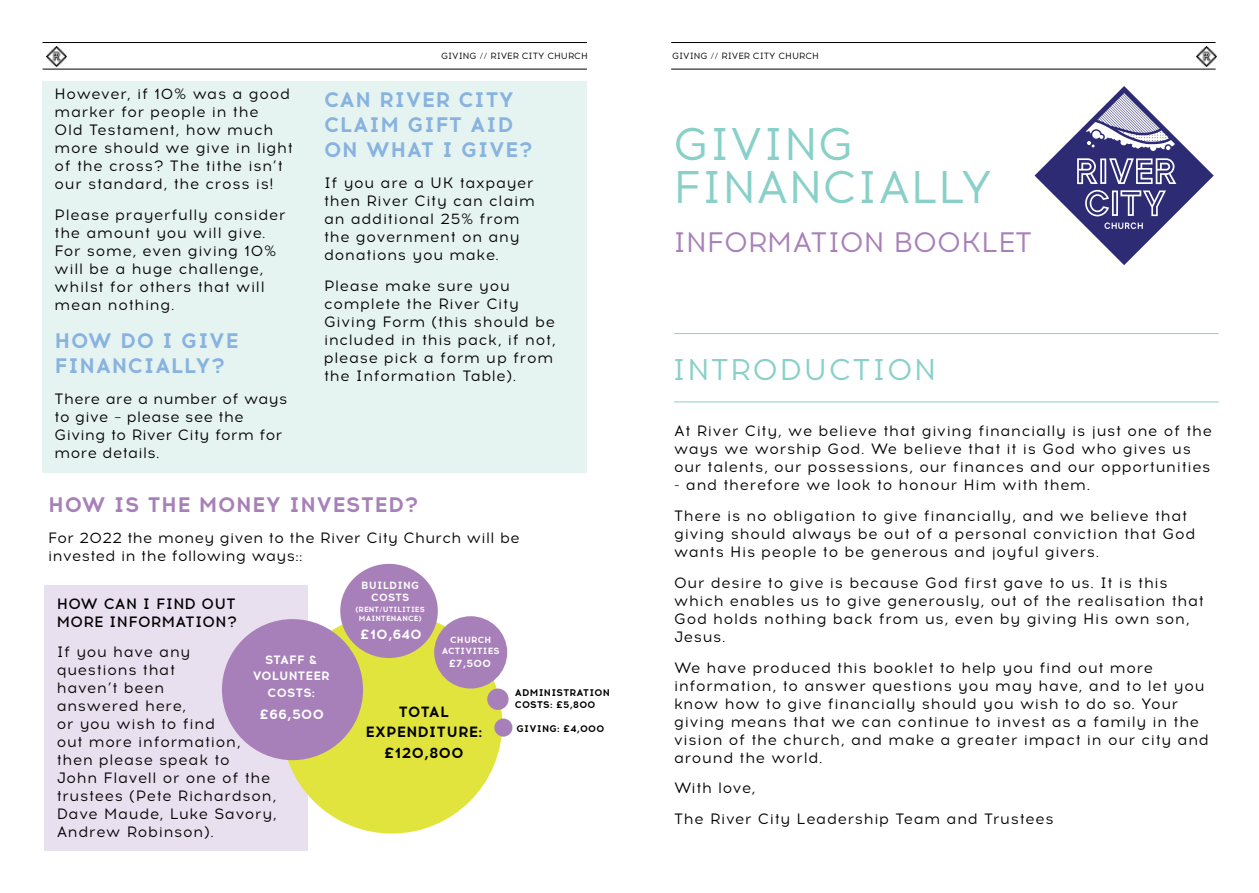
<style>
.page{position:relative;width:1259px;height:893px;background:#fff}
.page>*{position:absolute;margin:0;border:0;box-sizing:border-box;transform-origin:0 0}
.t1{font:45.75px/42.2px "Acrom";color:#89d0c8}
.t2{font:30px "Acrom";letter-spacing:.05em;color:#89d0c8}
.t3{font:28.2px "Acrom";color:#a880b9}
.t4{font:700 21px/25.2px "Acrom";letter-spacing:.025em;color:#88b2df}
.t5{font:700 21px "Acrom";letter-spacing:.025em;color:#a880b9}
.t6{font:15px/18px "Acrom";letter-spacing:.05em;color:#000}
.t7{font:15px/18px "Acrom";letter-spacing:.03em;color:#000}
.t8{font:500 15px/18px "Acrom";letter-spacing:.025em;color:#000}
.t9{font:700 14.85px/20.7px "Acrom";letter-spacing:.025em;color:#000;text-align:center}
.t10{font:700 13.65px "Acrom";letter-spacing:.025em;color:#fff}
.t11{font:700 12.15px/17px "Acrom";letter-spacing:.025em;color:#fff;text-align:center}
.t12{font:700 10.5px/12.6px "Acrom";letter-spacing:.025em;color:#fff;text-align:center}
.t13{font:700 9.75px/12px "Acrom";letter-spacing:.025em;color:#000}
.t14{font:9px "Acrom";color:#000}
.t15{font:700 9px/10.8px "Acrom";letter-spacing:.025em;color:#fff;text-align:center}
.t16{font:700 7.5px/9px "Acrom";letter-spacing:.025em;color:#fff;text-align:center}
</style>
<div class="page">
<div style="left:44px;top:585px;width:263px;height:265px;background:#e8dfef"></div>
<div style="left:43px;top:81px;width:544px;height:391px;background:#e6f4f1"></div>
<svg style="left:1034px;top:86px;width:179px;height:179px"></svg>
<hr style="left:674px;top:402px;width:544px;height:1px;background:#89d0c8">
<hr style="left:674px;top:333px;width:544px;height:1px;background:#89d0c8">
<div style="left:281px;top:613px;width:221px;height:220px;background:#e1e43c;border-radius:50%"></div>
<div style="left:222px;top:619px;width:141px;height:141px;background:#a880b9;border-radius:50%"></div>
<div style="left:340px;top:564px;width:98px;height:94px;background:#a880b9;border-radius:50%"></div>
<div style="left:434px;top:616px;width:73px;height:73px;background:#a880b9;border-radius:50%"></div>
<div style="left:487px;top:689px;width:21px;height:21px;background:#a880b9;border-radius:50%"></div>
<div style="left:494px;top:718px;width:18px;height:19px;background:#a880b9;border-radius:50%"></div>
<hr style="left:43px;top:42px;width:544px;height:1px;background:#000">
<hr style="left:43px;top:69px;width:544px;height:1px;background:#000">
<img style="left:46px;top:46px;width:20px;height:21px">
<hr style="left:671px;top:42px;width:544px;height:1px;background:#000">
<hr style="left:671px;top:69px;width:544px;height:1px;background:#000">
<img style="left:1196px;top:46px;width:20px;height:21px">
<p class="t14" style="left:441px;top:50px;width:148px">GIVING // RIVER CITY CHURCH</p>
<p class="t14" style="left:672px;top:50px;width:148px">GIVING // RIVER CITY CHURCH</p>
<p class="t6" style="left:55px;top:85px;width:240px">However, if 10% was a good marker for people in the<br>Old Testament, how much more should we give in light of the cross? The tithe isn’t our standard, the cross is!</p>
<p class="t6" style="left:55px;top:206px;width:232px">Please prayerfully consider the amount you will give.<br>For some, even giving 10% will be a huge challenge, whilst for others that will mean nothing.</p>
<h3 class="t4" style="left:55px;top:328px;width:185px">HOW DO I GIVE<br>FINANCIALLY?</h3>
<p class="t7" style="left:55px;top:390px;width:234px">There are a number of ways to give – please see the<br>Giving to River City form for more details.</p>
<h3 class="t4" style="left:324px;top:87px;width:210px">CAN RIVER CITY<br>CLAIM GIFT AID<br>ON WHAT I GIVE?</h3>
<p class="t6" style="left:324px;top:175px;width:212px">If you are a UK taxpayer then River City can claim an additional 25% from the government on any donations you make.</p>
<p class="t6" style="left:324px;top:277px;width:233px">Please make sure you complete the River City<br>Giving Form (this should be included in this pack, if not, please pick a form up from the Information Table).</p>
<h3 class="t5" style="left:48px;top:490px;width:371px">HOW IS THE MONEY INVESTED?</h3>
<p class="t7" style="left:48px;top:529px;width:473px">For 2022 the money given to the River City Church will be invested in the following ways::</p>
<p class="t12" style="left:361px;top:579px;width:60px">BUILDING<br>COSTS</p>
<p class="t16" style="left:355px;top:605px;width:71px">(RENT/UTILITIES<br>MAINTENANCE)</p>
<p class="t15" style="left:442px;top:634px;width:59px">CHURCH<br>ACTIVITIES</p>
<p class="t13" style="left:515px;top:687px;width:97px">ADMINISTRATION<br>COSTS: £5,800</p>
<p class="t13" style="left:516px;top:723px;width:89px">GIVING: £4,000</p>
<p class="t8" style="left:57px;top:595px;width:182px">HOW CAN I FIND OUT<br>MORE INFORMATION?</p>
<p class="t6" style="left:57px;top:644px;width:222px">If you have any<br>questions that<br>haven’t been<br>answered here,<br>or you wish to find<br>out more information, then please speak to<br>John Flavell or one of the trustees (Pete Richardson,<br>Dave Maude, Luke Savory,<br>Andrew Robinson).</p>
<p class="t10" style="left:360px;top:624px;width:63px">£10,640</p>
<p class="t11" style="left:253px;top:651px;width:78px">STAFF &amp;<br>VOLUNTEER<br>COSTS:</p>
<p class="t10" style="left:260px;top:704px;width:65px">£66,500</p>
<p class="t12" style="left:449px;top:657px;width:43px">£7,500</p>
<p class="t9" style="left:365px;top:701px;width:119px">TOTAL<br>EXPENDITURE: £120,800</p>
<h1 class="t1" style="left:673px;top:125px;width:321px">GIVING<br>FINANCIALLY</h1>
<h3 class="t3" style="left:673px;top:224px;width:361px">INFORMATION BOOKLET</h3>
<h2 class="t2" style="left:672px;top:350px;width:266px">INTRODUCTION</h2>
<p class="t6" style="left:674px;top:423px;width:539px">At River City, we believe that giving financially is just one of the ways we worship God. We believe that it is God who gives us our talents, our possessions, our finances and our opportunities</p>
<p class="t6" style="left:674px;top:470px;width:514px;line-height:30.8px">- and therefore we look to honour Him with them.<br>There is no obligation to give financially, and we believe that</p>
<p class="t6" style="left:674px;top:525px;width:523px">giving should always be out of a personal conviction that God wants His people to be generous and joyful givers.</p>
<p class="t6" style="left:674px;top:574px;width:531px">Our desire to give is because God first gave to us. It is this which enables us to give generously, out of the realisation that God holds nothing back from us, even by giving His own son, Jesus.</p>
<p class="t6" style="left:674px;top:659px;width:536px">We have produced this booklet to help you find out more information, to answer questions you may have, and to let you know how to give financially should you wish to do so. Your giving means that we can continue to invest as a family in the vision of the church, and make a greater impact in our city and around the world.</p>
<p class="t6" style="left:674px;top:773px;width:381px;line-height:30.8px">With love,<br>The River City Leadership Team and Trustees</p>
</div>
